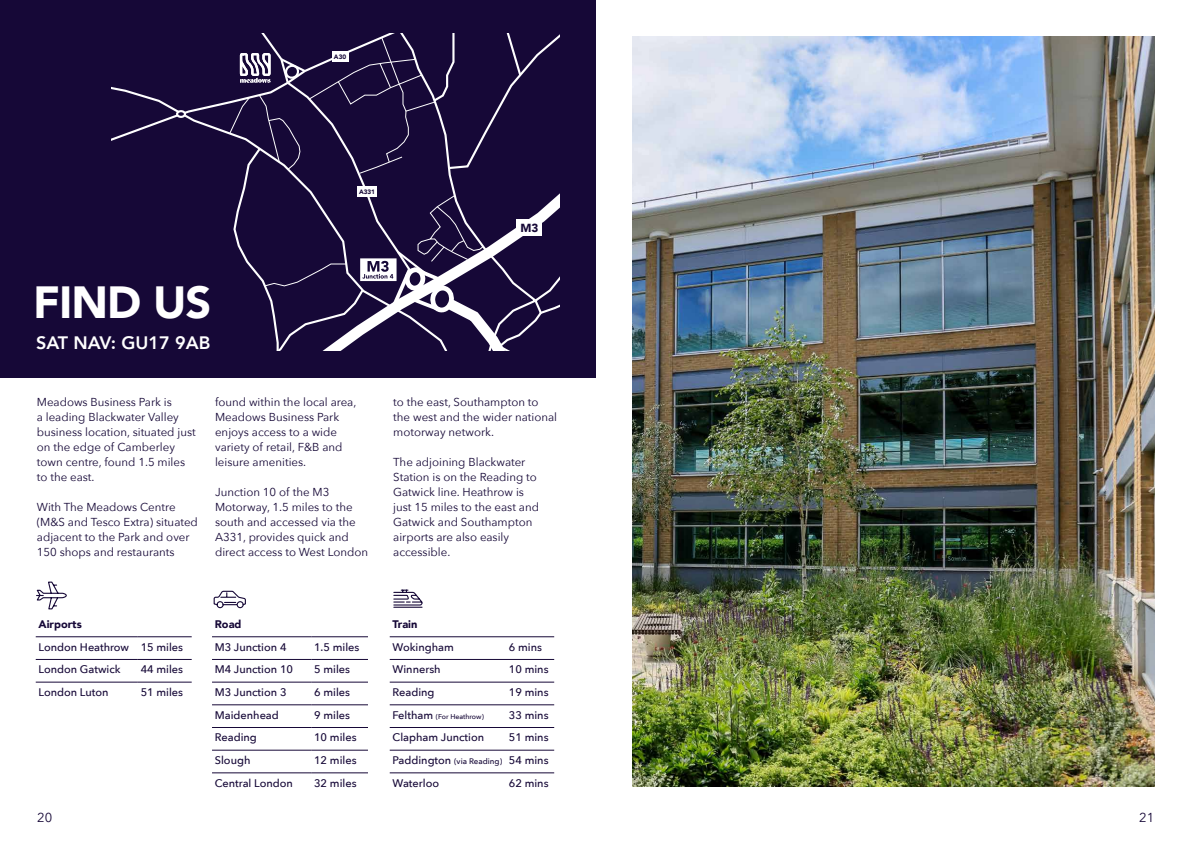
<style>
.page{position:relative;width:1191px;height:842px;background:#fff}
.page>*{position:absolute;margin:0;border:0;box-sizing:border-box;transform-origin:0 0}
.t1{font:900 45px "Avenir";letter-spacing:-.02em;color:#fff}
.t2{font:800 18px "Avenir";color:#fff}
.t3{font:13px "Avenir Next";color:#160837}
.t4{font:900 11.7px "Avenir";color:#07024c}
.t5{font:11.5px/15px "Avenir Next";color:#160837}
.t6{font:500 11px/22.7px "Avenir Next";color:#160837;text-align:justify}
.t7{font:900 11px "Avenir";color:#160837}
.t8{font:500 7px "Avenir Next";color:#160837}
.t9{font:900 6.4px "Avenir";color:#07024c}
.s1{font-size:11px}
.s2{font-size:8px}
</style>
<div class="page">
<div style="left:0;top:0;width:595px;height:377px;background:#160837"></div>
<svg style="left:111px;top:34px;width:449px;height:317px"></svg>
<hr style="left:212px;top:636px;width:99px;height:1px;background:#160837">
<hr style="left:311px;top:636px;width:57px;height:1px;background:#160837">
<hr style="left:212px;top:659px;width:99px;height:1px;background:#160837">
<hr style="left:311px;top:659px;width:57px;height:1px;background:#160837">
<hr style="left:212px;top:682px;width:99px;height:1px;background:#160837">
<hr style="left:311px;top:682px;width:57px;height:1px;background:#160837">
<hr style="left:212px;top:704px;width:99px;height:1px;background:#160837">
<hr style="left:311px;top:704px;width:57px;height:1px;background:#160837">
<hr style="left:212px;top:727px;width:99px;height:1px;background:#160837">
<hr style="left:311px;top:727px;width:57px;height:1px;background:#160837">
<hr style="left:212px;top:750px;width:99px;height:1px;background:#160837">
<hr style="left:311px;top:750px;width:57px;height:1px;background:#160837">
<hr style="left:212px;top:773px;width:99px;height:1px;background:#160837">
<hr style="left:311px;top:773px;width:57px;height:1px;background:#160837">
<hr style="left:390px;top:636px;width:116px;height:1px;background:#160837">
<hr style="left:506px;top:636px;width:48px;height:1px;background:#160837">
<hr style="left:390px;top:659px;width:116px;height:1px;background:#160837">
<hr style="left:506px;top:659px;width:48px;height:1px;background:#160837">
<hr style="left:390px;top:682px;width:116px;height:1px;background:#160837">
<hr style="left:506px;top:682px;width:48px;height:1px;background:#160837">
<hr style="left:390px;top:704px;width:116px;height:1px;background:#160837">
<hr style="left:506px;top:704px;width:48px;height:1px;background:#160837">
<hr style="left:390px;top:727px;width:116px;height:1px;background:#160837">
<hr style="left:506px;top:727px;width:48px;height:1px;background:#160837">
<hr style="left:390px;top:750px;width:116px;height:1px;background:#160837">
<hr style="left:506px;top:750px;width:48px;height:1px;background:#160837">
<hr style="left:390px;top:773px;width:116px;height:1px;background:#160837">
<hr style="left:506px;top:773px;width:48px;height:1px;background:#160837">
<hr style="left:36px;top:636px;width:102px;height:1px;background:#160837">
<hr style="left:138px;top:636px;width:54px;height:1px;background:#160837">
<hr style="left:36px;top:659px;width:102px;height:1px;background:#160837">
<hr style="left:138px;top:659px;width:54px;height:1px;background:#160837">
<hr style="left:36px;top:682px;width:102px;height:1px;background:#160837">
<hr style="left:138px;top:682px;width:54px;height:1px;background:#160837">
<img style="left:632px;top:37px;width:522px;height:750px">
<svg style="left:36px;top:581px;width:31px;height:29px"></svg>
<svg style="left:213px;top:590px;width:33px;height:19px"></svg>
<svg style="left:393px;top:589px;width:30px;height:19px"></svg>
<p class="t9" style="left:334px;top:51px;width:14px">A30</p>
<p class="t9" style="left:359px;top:186px;width:18px">A331</p>
<p class="t4" style="left:520px;top:217px;width:19px">M3</p>
<h1 class="t1" style="left:33px;top:263px;width:179px">FIND US</h1>
<h2 class="t2" style="left:36px;top:329px;width:176px">SAT NAV: GU17 9AB</h2>
<p class="t5" style="left:37px;top:394px;width:160px">Meadows Business Park is<br>a leading Blackwater Valley business location, situated just on the edge of Camberley town centre, found 1.5 miles to the east.</p>
<p class="t5" style="left:37px;top:499px;width:162px">With The Meadows Centre (M&amp;S and Tesco Extra) situated adjacent to the Park and over<br>150 shops and restaurants</p>
<p class="t5" style="left:215px;top:394px;width:143px">found within the local area,<br>Meadows Business Park enjoys access to a wide variety of retail, F&amp;B and leisure amenities.</p>
<p class="t5" style="left:215px;top:484px;width:155px">Junction 10 of the M3<br>Motorway, 1.5 miles to the south and accessed via the<br>A331, provides quick and direct access to West London</p>
<p class="t5" style="left:393px;top:394px;width:165px">to the east, Southampton to the west and the wider national motorway network.</p>
<p class="t5" style="left:393px;top:454px;width:147px">The adjoining Blackwater<br>Station is on the Reading to<br>Gatwick line. Heathrow is just 15 miles to the east and<br>Gatwick and Southampton airports are also easily accessible.</p>
<p class="t7" style="left:39px;top:615px;width:45px">Airports</p>
<p class="t6" style="left:39px;top:635px;width:146px">London Heathrow 15 miles<br>London Gatwick</p>
<p class="t6" style="left:141px;top:658px;width:44px">44 miles</p>
<p class="t6" style="left:39px;top:680px;width:72px">London Luton</p>
<p class="t6" style="left:141px;top:680px;width:44px">51 miles</p>
<p class="t7" style="left:215px;top:615px;width:28px">Road</p>
<p class="t6" style="left:215px;top:635px;width:73px">M3 Junction 4</p>
<p class="t6" style="left:314px;top:635px;width:47px">1.5 miles</p>
<p class="t6" style="left:215px;top:658px;width:80px">M4 Junction 10</p>
<p class="t6" style="left:314px;top:658px;width:37px">5 miles</p>
<p class="t6" style="left:215px;top:680px;width:73px">M3 Junction 3</p>
<p class="t6" style="left:314px;top:680px;width:37px">6 miles</p>
<p class="t6" style="left:215px;top:703px;width:66px">Maidenhead</p>
<p class="t6" style="left:314px;top:703px;width:37px">9 miles</p>
<p class="t6" style="left:215px;top:726px;width:44px">Reading</p>
<p class="t6" style="left:314px;top:726px;width:44px">10 miles</p>
<p class="t6" style="left:215px;top:748px;width:37px">Slough</p>
<p class="t6" style="left:314px;top:748px;width:44px">12 miles</p>
<p class="t6" style="left:215px;top:771px;width:80px">Central London</p>
<p class="t6" style="left:314px;top:771px;width:44px">32 miles</p>
<p class="t7" style="left:392px;top:615px;width:26px">Train</p>
<p class="t6" style="left:392px;top:635px;width:63px">Wokingham</p>
<p class="t6" style="left:509px;top:635px;width:35px">6 mins</p>
<p class="t6" style="left:392px;top:658px;width:50px">Winnersh</p>
<p class="t6" style="left:509px;top:658px;width:41px">10 mins</p>
<p class="t6" style="left:392px;top:680px;width:44px">Reading</p>
<p class="t6" style="left:509px;top:680px;width:41px">19 mins</p>
<p class="t8" style="left:392px;top:710px;width:93px"><span class="s1">Feltham</span> (For Heathrow)</p>
<p class="t6" style="left:509px;top:703px;width:41px">33 mins</p>
<p class="t6" style="left:392px;top:726px;width:93px">Clapham Junction</p>
<p class="t6" style="left:392px;top:726px;width:157px;text-indent:116px">51 mins Paddington <span class="s2">(via Reading)</span> 54 mins Waterloo</p>
<p class="t6" style="left:509px;top:771px;width:41px">62 mins</p>
<p class="t3" style="left:37px;top:807px;width:17px">20</p>
<p class="t3" style="left:1139px;top:807px;width:17px">21</p>
</div>
